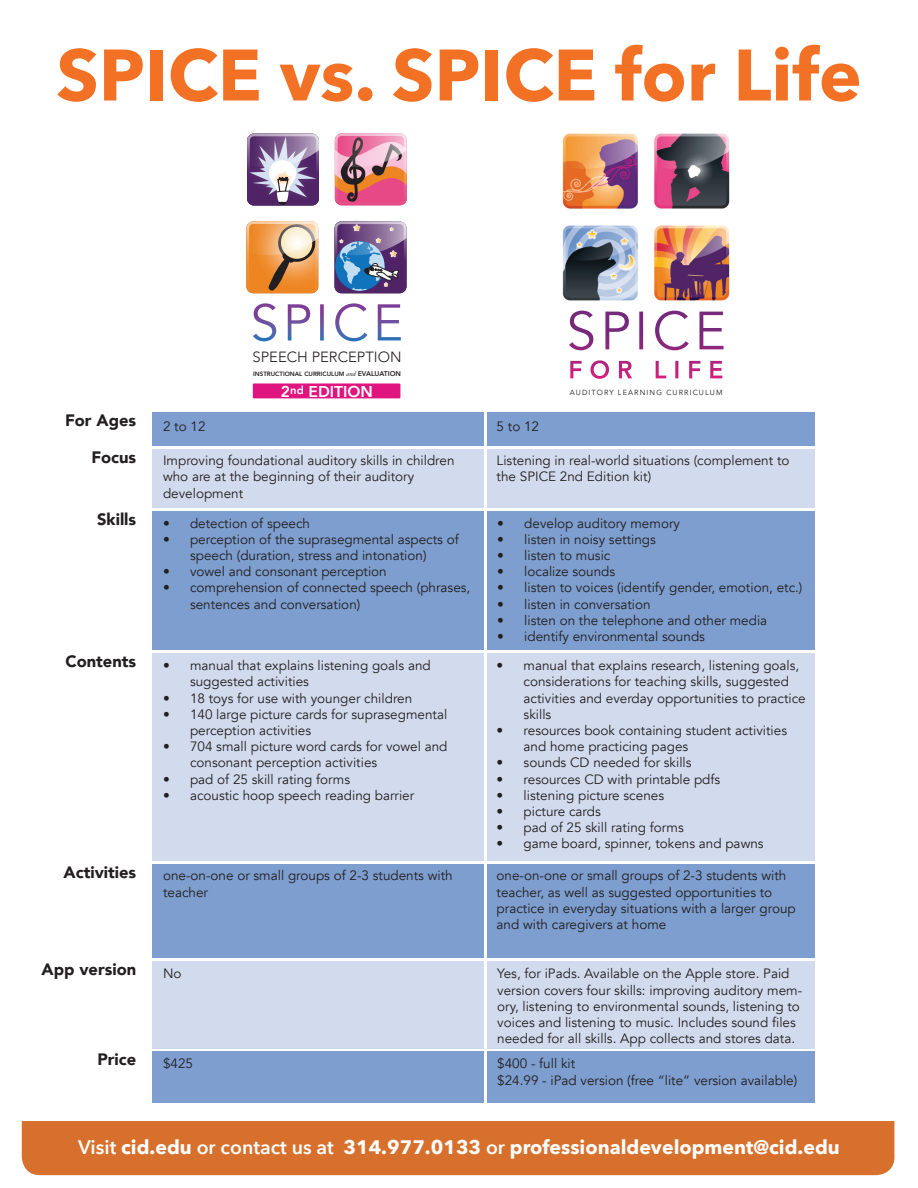
<style>
.page{position:relative;width:918px;height:1188px;background:#fff}
.page>*{position:absolute;margin:0;border:0;box-sizing:border-box;transform-origin:0 0}
.t1{font:700 72px "Avenir Next";color:#f37124}
.t2{font:700 19.5px "Avenir Next";color:#fff}
.t3{font:900 16.5px "Avenir";color:#231f20}
.t4{font:800 15.6px "Avenir";color:#fff}
.t5{font:300 14.85px "Avenir";color:#231f20}
.t6{font:13.5px/16.2px "Avenir";color:#231f20}
.t7{font:800 11.25px "Avenir";color:#fff}
.t8{font:7.35px "Avenir LT Std";letter-spacing:.15em;color:#231f20}
.t9{font:800 6.15px "Avenir";color:#231f20}
.s1{font-family:"Adobe Garamond Pro";font-weight:400;font-style:italic;font-size:6.9px}
.s2{font-size:6.9px}
.s3{font-weight:600}
</style>
<div class="page">
<div style="left:152px;top:961px;width:663px;height:87px;background:#d2dbed"></div>
<div style="left:152px;top:864px;width:663px;height:94px;background:#7d9ece"></div>
<div style="left:153px;top:1051px;width:662px;height:52px;background:#7d9ece"></div>
<div style="left:152px;top:653px;width:663px;height:207px;background:#d2dbed"></div>
<div style="left:152px;top:511px;width:663px;height:139px;background:#7d9ece"></div>
<div style="left:152px;top:413px;width:663px;height:33px;background:#7d9ece"></div>
<div style="left:152px;top:449px;width:663px;height:59px;background:#d2dbed"></div>
<svg style="left:253px;top:303px;width:148px;height:38px"></svg>
<img style="left:252px;top:133px;width:62px;height:1px">
<svg style="left:247px;top:134px;width:72px;height:72px;background:#9078a0"></svg>
<svg style="left:335px;top:133px;width:72px;height:73px;background:#d17b8a"></svg>
<svg style="left:246px;top:221px;width:73px;height:72px;background:#dd9e5f"></svg>
<img style="left:334px;top:220px;width:68px;height:74px">
<svg style="left:335px;top:221px;width:72px;height:72px;background:#6b6f9f"></svg>
<div style="left:253px;top:383px;width:147px;height:15px;background:#e0157f"></div>
<svg style="left:569px;top:311px;width:155px;height:68px"></svg>
<img style="left:562px;top:134px;width:168px;height:167px">
<hr style="left:485px;top:400px;width:2px;height:706px;background:#fff">
<div style="left:22px;top:1121px;width:872px;height:54px;background:#d8702d"></div>
<p class="t1" style="left:56px;top:13px;width:807px">SPICE vs. SPICE for Life</p>
<p class="t5" style="left:253px;top:348px;width:151px">SPEECH PERCEPTION</p>
<p class="t9" style="left:253px;top:369px;width:149px">INSTRUCTIONAL CURRICULUM <span class="s1">and</span> <span class="s2">EVALUATION</span></p>
<p class="t4" style="left:281px;top:379px;width:94px">2 EDITION</p>
<p class="t7" style="left:290px;top:381px;width:15px">nd</p>
<p class="t8" style="left:570px;top:388px;width:154px">AUDITORY LEARNING CURRICULUM</p>
<p class="t3" style="left:65px;top:406px;width:73px">For Ages</p>
<p class="t3" style="left:91px;top:443px;width:46px">Focus</p>
<p class="t6" style="left:163px;top:418px;width:44px">2 to 12</p>
<p class="t6" style="left:163px;top:453px;width:293px">Improving foundational auditory skills in children who are at the beginning of their auditory development</p>
<p class="t6" style="left:497px;top:418px;width:44px">5 to 12</p>
<p class="t6" style="left:497px;top:453px;width:294px">Listening in real-world situations (complement to the SPICE 2nd Edition kit)</p>
<p class="t3" style="left:97px;top:505px;width:41px">Skills</p>
<p class="t6" style="left:163px;top:515px;width:149px">• detection of speech</p>
<p class="t6" style="left:163px;top:531px;width:297px;text-align:center">• perception of the suprasegmental aspects of speech (duration, stress and intonation)</p>
<p class="t6" style="left:163px;top:564px;width:225px">• vowel and consonant perception</p>
<p class="t6" style="left:190px;top:580px;width:282px;text-indent:-27px">• comprehension of connected speech (phrases, sentences and conversation)</p>
<p class="t6" style="left:497px;top:515px;width:184px">• develop auditory memory</p>
<p class="t6" style="left:497px;top:531px;width:160px">• listen in noisy settings</p>
<p class="t6" style="left:497px;top:548px;width:115px">• listen to music</p>
<p class="t6" style="left:497px;top:564px;width:120px">• localize sounds</p>
<p class="t6" style="left:497px;top:580px;width:307px">• listen to voices (identify gender, emotion, etc.)</p>
<p class="t6" style="left:497px;top:596px;width:155px">• listen in conversation</p>
<p class="t6" style="left:497px;top:612px;width:271px">• listen on the telephone and other media</p>
<p class="t6" style="left:497px;top:629px;width:209px">• identify environmental sounds</p>
<p class="t3" style="left:65px;top:647px;width:72px">Contents</p>
<p class="t6" style="left:190px;top:658px;width:242px;text-indent:-27px">• manual that explains listening goals and suggested activities</p>
<p class="t6" style="left:163px;top:690px;width:251px">• 18 toys for use with younger children</p>
<p class="t6" style="left:190px;top:706px;width:259px;text-indent:-27px">• 140 large picture cards for suprasegmental perception activities</p>
<p class="t6" style="left:190px;top:739px;width:259px;text-indent:-27px">• 704 small picture word cards for vowel and consonant perception activities</p>
<p class="t6" style="left:163px;top:771px;width:189px">• pad of 25 skill rating forms</p>
<p class="t6" style="left:163px;top:787px;width:253px">• acoustic hoop speech reading barrier</p>
<p class="t6" style="left:524px;top:658px;width:284px;text-indent:-27px">• manual that explains research, listening goals, considerations for teaching skills, suggested activities and everday opportunities to practice skills</p>
<p class="t6" style="left:524px;top:722px;width:265px;text-indent:-27px">• resources book containing student activities and home practicing pages</p>
<p class="t6" style="left:497px;top:755px;width:197px">• sounds CD needed for skills</p>
<p class="t6" style="left:497px;top:771px;width:225px">• resources CD with printable pdfs</p>
<p class="t6" style="left:497px;top:787px;width:169px">• listening picture scenes</p>
<p class="t6" style="left:497px;top:803px;width:106px">• picture cards</p>
<p class="t6" style="left:497px;top:820px;width:189px">• pad of 25 skill rating forms</p>
<p class="t6" style="left:497px;top:836px;width:269px">• game board, spinner, tokens and pawns</p>
<p class="t3" style="left:63px;top:858px;width:74px">Activities</p>
<p class="t6" style="left:163px;top:868px;width:291px">one-on-one or small groups of 2-3 students with teacher</p>
<p class="t6" style="left:497px;top:868px;width:301px">one-on-one or small groups of 2-3 students with teacher, as well as suggested opportunities to practice in everyday situations with a larger group and with caregivers at home</p>
<p class="t3" style="left:42px;top:955px;width:96px">App version</p>
<p class="t6" style="left:163px;top:966px;width:20px">No</p>
<p class="t6" style="left:497px;top:966px;width:306px">Yes, for iPads. Available on the Apple store. Paid version covers four skills: improving auditory mem&shy;ory, listening to environmental sounds, listening to voices and listening to music. Includes sound files needed for all skills. App collects and stores data.</p>
<p class="t3" style="left:97px;top:1045px;width:40px">Price</p>
<p class="t6" style="left:163px;top:1056px;width:32px">$425</p>
<p class="t6" style="left:497px;top:1056px;width:79px">$400 - full kit</p>
<p class="t6" style="left:497px;top:1072px;width:302px">$24.99 - iPad version (free “lite” version available)</p>
<p class="t2" style="left:78px;top:1130px;width:763px"><span class="s3">Visit</span> cid.edu <span class="s3">or contact us at</span> 314.977.0133 <span class="s3">or</span> professionaldevelopment@cid.edu</p>
</div>
